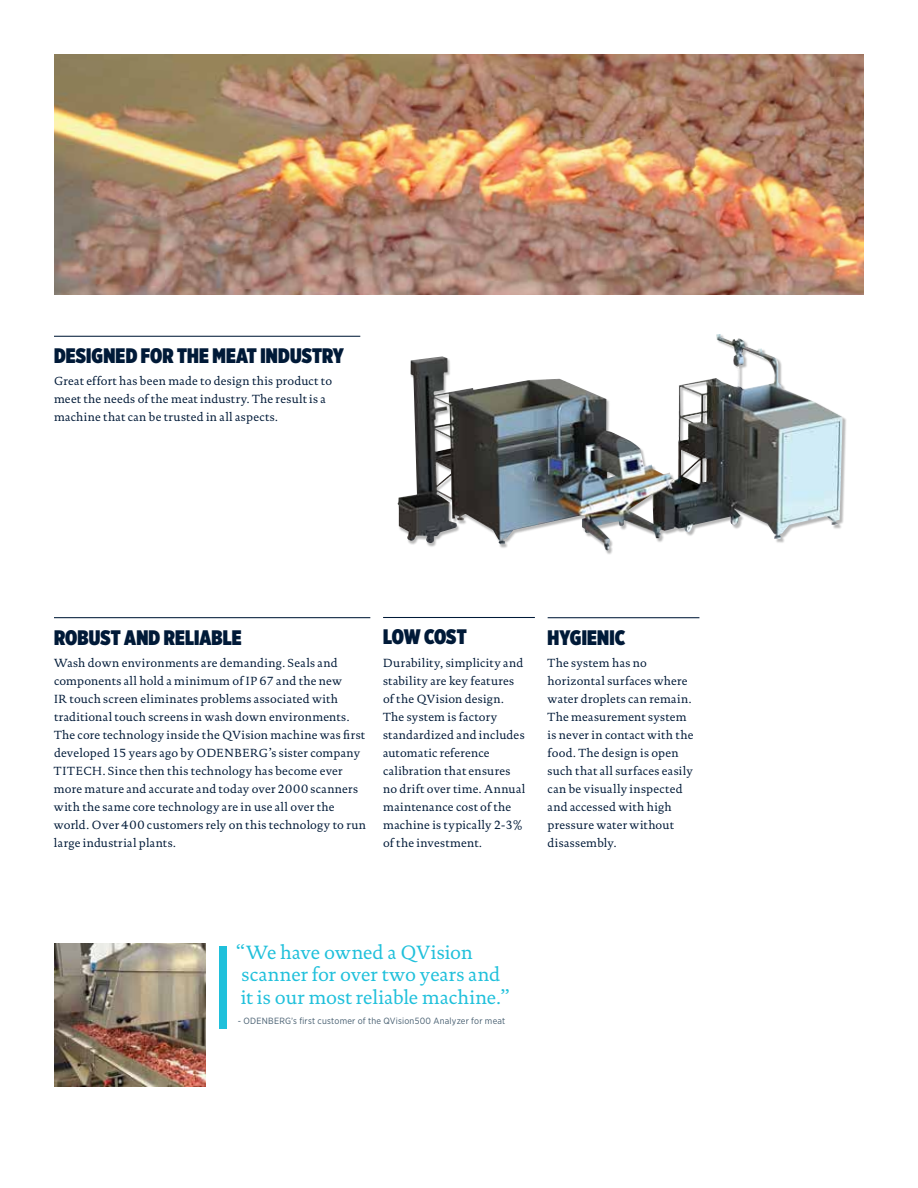
<style>
.page{position:relative;width:918px;height:1188px;background:#fff}
.page>*{position:absolute;margin:0;border:0;box-sizing:border-box;transform-origin:0 0}
.t1{font:900 21px "Gotham X Narrow";letter-spacing:.005em;color:#001a38}
.t2{font:19.5px/22.5px "DTL Documenta T";color:#1fc0db}
.t3{font:12px/18px "DTL Documenta T";letter-spacing:.025em;color:#001a38}
.t4{font:9px "Gotham Narrow";letter-spacing:.025em;color:#455d6f}
</style>
<div class="page">
<hr style="left:54px;top:336px;width:306px;height:1px;background:#001a38">
<img style="left:54px;top:944px;width:152px;height:142px">
<img style="left:54px;top:54px;width:810px;height:240px">
<div style="left:398px;top:334px;width:448px;height:221px;background:#000;opacity:.28"></div>
<img style="left:397px;top:334px;width:446px;height:217px">
<hr style="left:548px;top:617px;width:151px;height:1px;background:#001a38">
<hr style="left:54px;top:617px;width:316px;height:1px;background:#001a38">
<hr style="left:383px;top:617px;width:152px;height:1px;background:#001a38">
<div style="left:219px;top:947px;width:8px;height:82px;background:#1fc0db"></div>
<h1 class="t1" style="left:54px;top:342px;width:291px">DESIGNED FOR THE MEAT INDUSTRY</h1>
<p class="t3" style="left:54px;top:372px;width:280px">Great effort has been made to design this product to meet the needs of the meat industry. The result is a machine that can be trusted in all aspects.</p>
<h1 class="t1" style="left:54px;top:624px;width:189px">ROBUST AND RELIABLE</h1>
<p class="t3" style="left:54px;top:654px;width:313px">Wash down environments are demanding. Seals and components all hold a minimum of IP 67 and the new<br>IR touch screen eliminates problems associated with traditional touch screens in wash down environments.<br>The core technology inside the QVision machine was first developed 15 years ago by Oden</p>
<p class="t3" style="left:54px;top:744px;width:314px;text-indent:181px">berg ’s sister company TITECH. Since then this technology has become ever more mature and accurate and today over 2000 scanners with the same core technology are in use all over the world. Over 400 customers rely on this technology to run large industrial plants.</p>
<h1 class="t1" style="left:383px;top:624px;width:85px">LOW COST</h1>
<p class="t3" style="left:383px;top:654px;width:144px">Durability, simplicity and stability are key features of the QVision design.<br>The system is factory standardized and includes automatic reference calibration that ensures no drift over time. Annual maintenance cost of the machine is typically 2-3% of the investment.</p>
<h1 class="t1" style="left:548px;top:624px;width:79px">HYGIENIC</h1>
<p class="t3" style="left:548px;top:654px;width:147px">The system has no horizontal surfaces where water droplets can remain.<br>The measurement system is never in contact with the food. The design is open such that all surfaces easily can be visually inspected and accessed with high pressure water without disassembly.</p>
<h2 class="t2" style="left:236px;top:941px;width:275px">“We have owned a QVision scanner for over two years and it is our most reliable machine.”</h2>
<p class="t4" style="left:238px;top:1016px;width:20px">- Odenberg</p>
<p class="t4" style="left:291px;top:1016px;width:216px">’s first customer of the QVision500 Analyzer for meat</p>
</div>
